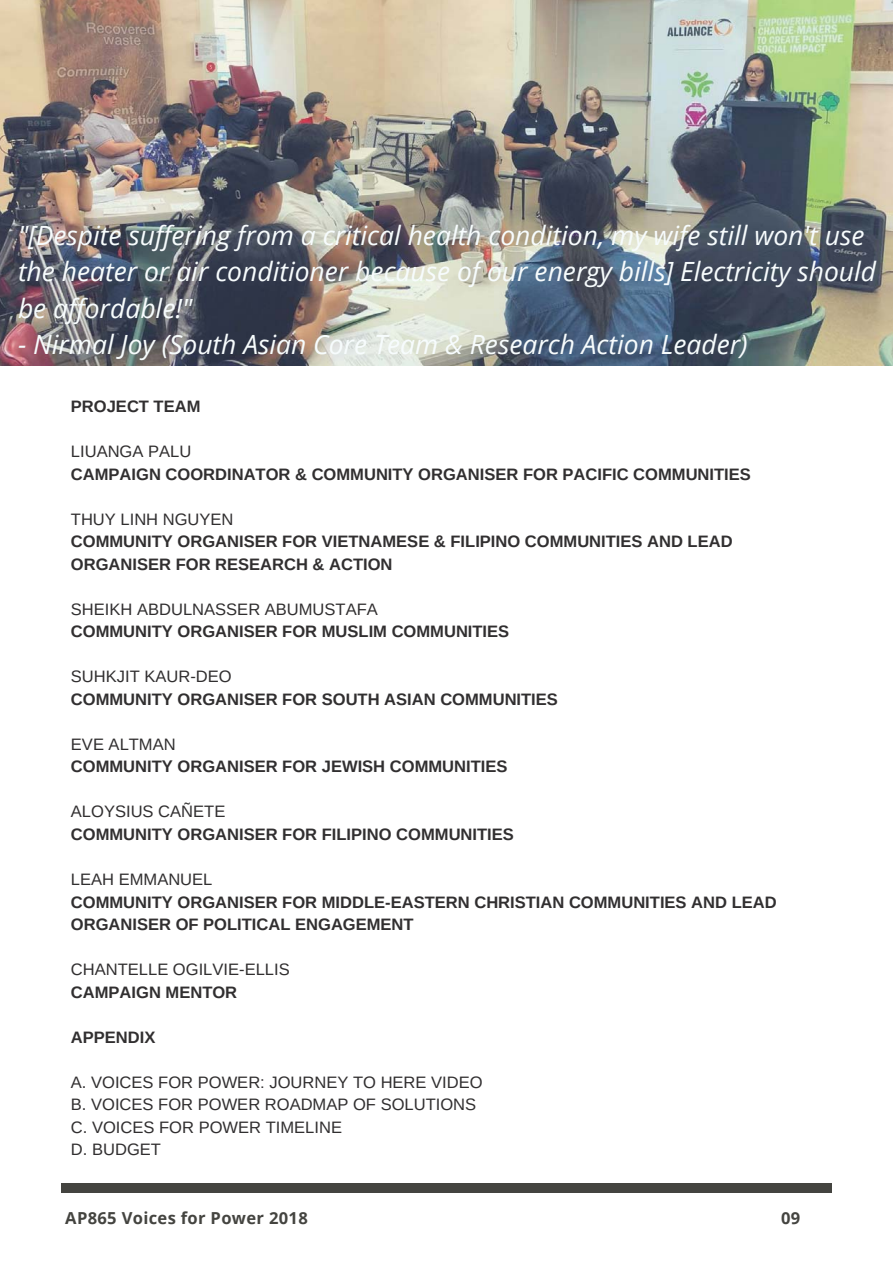
<style>
.page{position:relative;width:893px;height:1263px;background:#fff}
.page>*{position:absolute;margin:0;border:0;box-sizing:border-box;transform-origin:0 0}
.t1{font:italic 26.55px/36px "Open Sans";color:#f7fcfd}
.t2{font:700 16.5px/22.5px "Arimo";color:#312f30}
.t3{font:16.5px/22.5px "Arimo";color:#312f30}
.t4{font:700 16.5px "Open Sans";letter-spacing:.02em;color:#444440}
</style>
<div class="page">
<img style="left:0;top:0;width:893px;height:366px">
<div style="left:61px;top:1183px;width:771px;height:9px;background:#444440"></div>
<h1 class="t1" style="left:18px;top:217px;width:860px">"[Despite suffering from a critical health condition, my wife still won't use the heater or air conditioner because of our energy bills] Electricity should be affordable!"</h1>
<h1 class="t1" style="left:18px;top:325px;width:731px">- Nirmal Joy (South Asian Core Team &amp; Research Action Leader)</h1>
<p class="t2" style="left:71px;top:395px;width:131px">PROJECT TEAM</p>
<p class="t3" style="left:71px;top:440px;width:122px">LIUANGA PALU</p>
<p class="t2" style="left:71px;top:463px;width:681px">CAMPAIGN COORDINATOR &amp; COMMUNITY ORGANISER FOR PACIFIC COMMUNITIES</p>
<p class="t3" style="left:71px;top:508px;width:164px">THUY LINH NGUYEN</p>
<p class="t2" style="left:71px;top:530px;width:663px">COMMUNITY ORGANISER FOR VIETNAMESE &amp; FILIPINO COMMUNITIES AND LEAD<br>ORGANISER FOR RESEARCH &amp; ACTION</p>
<p class="t3" style="left:71px;top:598px;width:308px">SHEIKH ABDULNASSER ABUMUSTAFA</p>
<p class="t2" style="left:71px;top:620px;width:440px">COMMUNITY ORGANISER FOR MUSLIM COMMUNITIES</p>
<p class="t3" style="left:71px;top:665px;width:162px">SUHKJIT KAUR-DEO</p>
<p class="t2" style="left:71px;top:688px;width:488px">COMMUNITY ORGANISER FOR SOUTH ASIAN COMMUNITIES</p>
<p class="t3" style="left:71px;top:733px;width:106px">EVE ALTMAN</p>
<p class="t2" style="left:71px;top:755px;width:438px">COMMUNITY ORGANISER FOR JEWISH COMMUNITIES</p>
<p class="t3" style="left:71px;top:800px;width:156px">ALOYSIUS CAÑETE</p>
<p class="t2" style="left:71px;top:823px;width:444px">COMMUNITY ORGANISER FOR FILIPINO COMMUNITIES</p>
<p class="t3" style="left:71px;top:868px;width:143px">LEAH EMMANUEL</p>
<p class="t2" style="left:71px;top:891px;width:707px">COMMUNITY ORGANISER FOR MIDDLE-EASTERN CHRISTIAN COMMUNITIES AND LEAD<br>ORGANISER OF POLITICAL ENGAGEMENT</p>
<p class="t3" style="left:71px;top:958px;width:220px">CHANTELLE OGILVIE-ELLIS</p>
<p class="t2" style="left:71px;top:981px;width:168px">CAMPAIGN MENTOR</p>
<p class="t2" style="left:71px;top:1026px;width:86px">APPENDIX</p>
<p class="t3" style="left:71px;top:1071px;width:413px">A. VOICES FOR POWER: JOURNEY TO HERE VIDEO<br>B. VOICES FOR POWER ROADMAP OF SOLUTIONS<br>C. VOICES FOR POWER TIMELINE<br>D. BUDGET</p>
<p class="t4" style="left:65px;top:1206px;width:244px">AP865 Voices for Power 2018</p>
<p class="t4" style="left:781px;top:1206px;width:21px">09</p>
</div>
